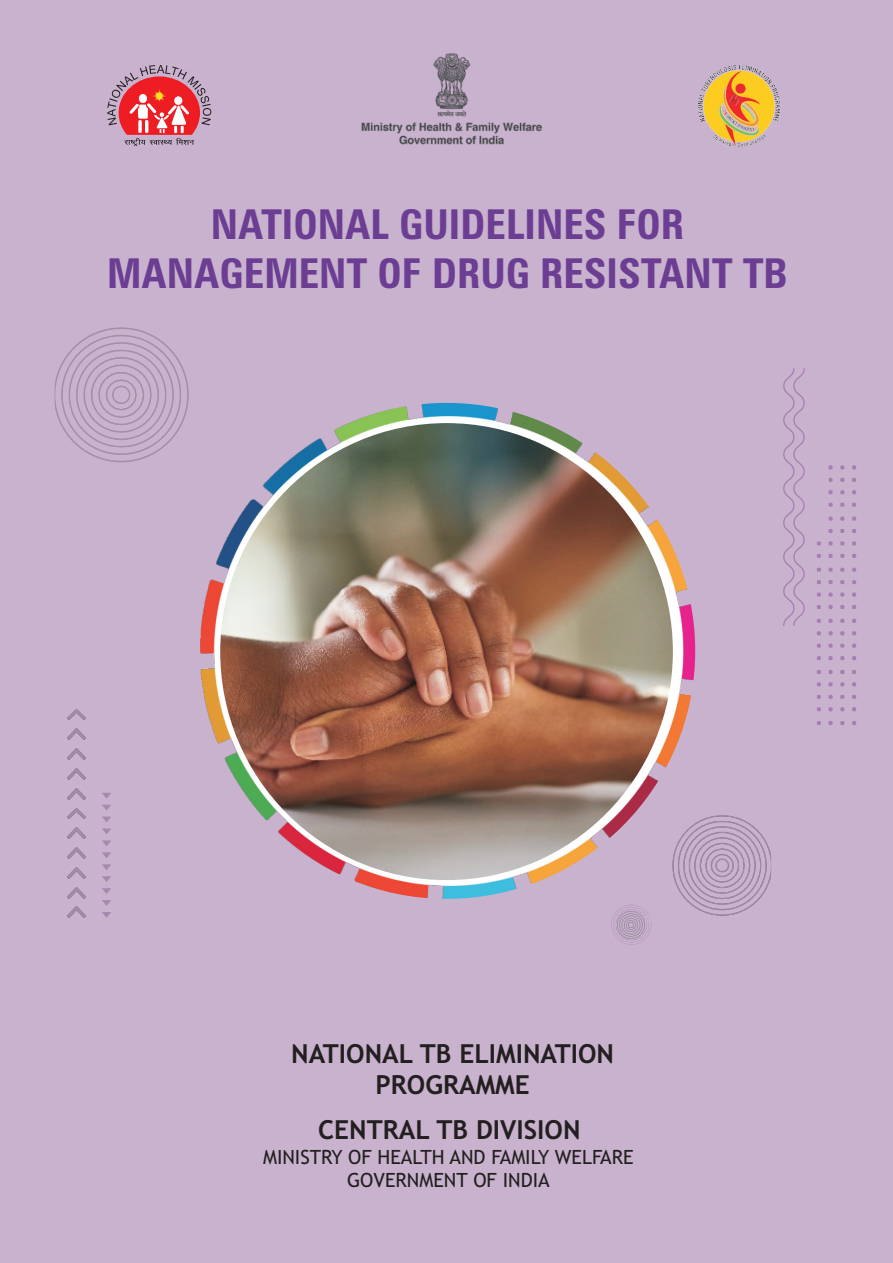
<style>
.page{position:relative;width:893px;height:1263px;background:#c8b2cd}
.page>*{position:absolute;margin:0;border:0;box-sizing:border-box;transform-origin:0 0}
.t1{font:700 condensed 41.1px/49.3px "Zurich BT";color:#6c3e93;text-align:center}
.t2{font:700 26.25px/30.5px "Trebuchet MS";color:#231f20;text-align:center}
.t3{font:19.65px/22.8px "Trebuchet MS";color:#231f20;text-align:center}
</style>
<div class="page">
<svg style="left:107px;top:65px;width:104px;height:81px"></svg>
<img style="left:698px;top:65px;width:82px;height:81px">
<img style="left:361px;top:53px;width:182px;height:92px">
<img style="left:198px;top:403px;width:497px;height:496px;border-radius:50%">
<img style="left:220px;top:423px;width:453px;height:457px;border-radius:50%">
<svg style="left:102px;top:912px;width:9px;height:6px"></svg>
<svg style="left:102px;top:900px;width:9px;height:6px"></svg>
<svg style="left:102px;top:888px;width:9px;height:6px"></svg>
<svg style="left:102px;top:876px;width:9px;height:6px"></svg>
<svg style="left:102px;top:864px;width:9px;height:6px"></svg>
<svg style="left:102px;top:852px;width:9px;height:6px"></svg>
<svg style="left:102px;top:840px;width:9px;height:6px"></svg>
<svg style="left:102px;top:828px;width:9px;height:6px"></svg>
<svg style="left:102px;top:817px;width:9px;height:5px"></svg>
<svg style="left:102px;top:805px;width:9px;height:5px"></svg>
<svg style="left:102px;top:793px;width:9px;height:5px"></svg>
<img style="left:67px;top:907px;width:18px;height:11px">
<img style="left:67px;top:887px;width:18px;height:11px">
<img style="left:67px;top:867px;width:18px;height:11px">
<img style="left:67px;top:848px;width:18px;height:10px">
<img style="left:67px;top:828px;width:18px;height:11px">
<img style="left:67px;top:808px;width:18px;height:11px">
<img style="left:67px;top:788px;width:18px;height:11px">
<img style="left:67px;top:768px;width:18px;height:11px">
<img style="left:67px;top:749px;width:18px;height:10px">
<img style="left:67px;top:729px;width:18px;height:11px">
<img style="left:67px;top:709px;width:18px;height:11px">
<svg style="left:611px;top:905px;width:40px;height:40px"></svg>
<svg style="left:783px;top:368px;width:22px;height:258px"></svg>
<svg style="left:852px;top:465px;width:4px;height:4px"></svg>
<svg style="left:852px;top:478px;width:4px;height:4px"></svg>
<svg style="left:852px;top:490px;width:4px;height:4px"></svg>
<svg style="left:852px;top:503px;width:4px;height:4px"></svg>
<svg style="left:852px;top:517px;width:4px;height:4px"></svg>
<svg style="left:852px;top:529px;width:4px;height:4px"></svg>
<svg style="left:852px;top:541px;width:4px;height:4px"></svg>
<svg style="left:852px;top:554px;width:4px;height:4px"></svg>
<svg style="left:852px;top:568px;width:4px;height:4px"></svg>
<svg style="left:852px;top:580px;width:4px;height:4px"></svg>
<svg style="left:852px;top:593px;width:4px;height:4px"></svg>
<svg style="left:852px;top:605px;width:4px;height:4px"></svg>
<svg style="left:852px;top:619px;width:4px;height:4px"></svg>
<svg style="left:852px;top:631px;width:4px;height:4px"></svg>
<svg style="left:852px;top:644px;width:4px;height:4px"></svg>
<svg style="left:852px;top:656px;width:4px;height:4px"></svg>
<svg style="left:852px;top:670px;width:4px;height:4px"></svg>
<svg style="left:852px;top:682px;width:4px;height:4px"></svg>
<svg style="left:852px;top:695px;width:4px;height:4px"></svg>
<svg style="left:852px;top:707px;width:4px;height:4px"></svg>
<svg style="left:852px;top:721px;width:4px;height:4px"></svg>
<svg style="left:840px;top:721px;width:4px;height:4px"></svg>
<svg style="left:840px;top:707px;width:4px;height:4px"></svg>
<svg style="left:840px;top:695px;width:4px;height:4px"></svg>
<svg style="left:840px;top:682px;width:4px;height:4px"></svg>
<svg style="left:840px;top:670px;width:4px;height:4px"></svg>
<svg style="left:840px;top:656px;width:4px;height:4px"></svg>
<svg style="left:840px;top:644px;width:4px;height:4px"></svg>
<svg style="left:840px;top:631px;width:4px;height:4px"></svg>
<svg style="left:840px;top:619px;width:4px;height:4px"></svg>
<svg style="left:840px;top:605px;width:4px;height:4px"></svg>
<svg style="left:840px;top:593px;width:4px;height:4px"></svg>
<svg style="left:840px;top:580px;width:4px;height:4px"></svg>
<svg style="left:840px;top:568px;width:4px;height:4px"></svg>
<svg style="left:840px;top:554px;width:4px;height:4px"></svg>
<svg style="left:840px;top:541px;width:4px;height:4px"></svg>
<svg style="left:840px;top:529px;width:4px;height:4px"></svg>
<svg style="left:840px;top:517px;width:4px;height:4px"></svg>
<svg style="left:840px;top:503px;width:4px;height:4px"></svg>
<svg style="left:840px;top:490px;width:4px;height:4px"></svg>
<svg style="left:840px;top:478px;width:4px;height:4px"></svg>
<svg style="left:840px;top:465px;width:4px;height:4px"></svg>
<svg style="left:828px;top:465px;width:5px;height:4px"></svg>
<svg style="left:828px;top:478px;width:5px;height:4px"></svg>
<svg style="left:828px;top:490px;width:5px;height:4px"></svg>
<svg style="left:828px;top:503px;width:5px;height:4px"></svg>
<svg style="left:828px;top:517px;width:5px;height:4px"></svg>
<svg style="left:828px;top:529px;width:5px;height:4px"></svg>
<svg style="left:828px;top:541px;width:5px;height:4px"></svg>
<svg style="left:828px;top:554px;width:5px;height:4px"></svg>
<svg style="left:828px;top:568px;width:5px;height:4px"></svg>
<svg style="left:828px;top:580px;width:5px;height:4px"></svg>
<svg style="left:828px;top:593px;width:5px;height:4px"></svg>
<svg style="left:828px;top:605px;width:5px;height:4px"></svg>
<svg style="left:828px;top:619px;width:5px;height:4px"></svg>
<svg style="left:828px;top:631px;width:5px;height:4px"></svg>
<svg style="left:828px;top:644px;width:5px;height:4px"></svg>
<svg style="left:828px;top:656px;width:5px;height:4px"></svg>
<svg style="left:828px;top:670px;width:5px;height:4px"></svg>
<svg style="left:828px;top:682px;width:5px;height:4px"></svg>
<svg style="left:828px;top:695px;width:5px;height:4px"></svg>
<svg style="left:828px;top:707px;width:5px;height:4px"></svg>
<svg style="left:828px;top:721px;width:5px;height:4px"></svg>
<svg style="left:817px;top:721px;width:4px;height:4px"></svg>
<svg style="left:817px;top:707px;width:4px;height:4px"></svg>
<svg style="left:817px;top:695px;width:4px;height:4px"></svg>
<svg style="left:817px;top:682px;width:4px;height:4px"></svg>
<svg style="left:817px;top:670px;width:4px;height:4px"></svg>
<svg style="left:817px;top:656px;width:4px;height:4px"></svg>
<svg style="left:817px;top:644px;width:4px;height:4px"></svg>
<svg style="left:817px;top:631px;width:4px;height:4px"></svg>
<svg style="left:817px;top:619px;width:4px;height:4px"></svg>
<svg style="left:817px;top:605px;width:4px;height:4px"></svg>
<svg style="left:817px;top:593px;width:4px;height:4px"></svg>
<svg style="left:817px;top:580px;width:4px;height:4px"></svg>
<svg style="left:817px;top:568px;width:4px;height:4px"></svg>
<svg style="left:817px;top:554px;width:4px;height:4px"></svg>
<svg style="left:817px;top:541px;width:4px;height:4px"></svg>
<img style="left:672px;top:815px;width:99px;height:101px">
<img style="left:55px;top:327px;width:134px;height:136px">
<h1 class="t1" style="left:107px;top:203px;width:682px">NATIONAL GUIDELINES FOR<br>MANAGEMENT OF DRUG RESISTANT TB</h1>
<h2 class="t2" style="left:291px;top:1041px;width:324px">NATIONAL TB ELIMINATION<br>PROGRAMME</h2>
<h2 class="t2" style="left:318px;top:1117px;width:264px">CENTRAL TB DIVISION</h2>
<p class="t3" style="left:263px;top:1148px;width:372px">MINISTRY OF HEALTH AND FAMILY WELFARE<br>GOVERNMENT OF INDIA</p>
</div>
